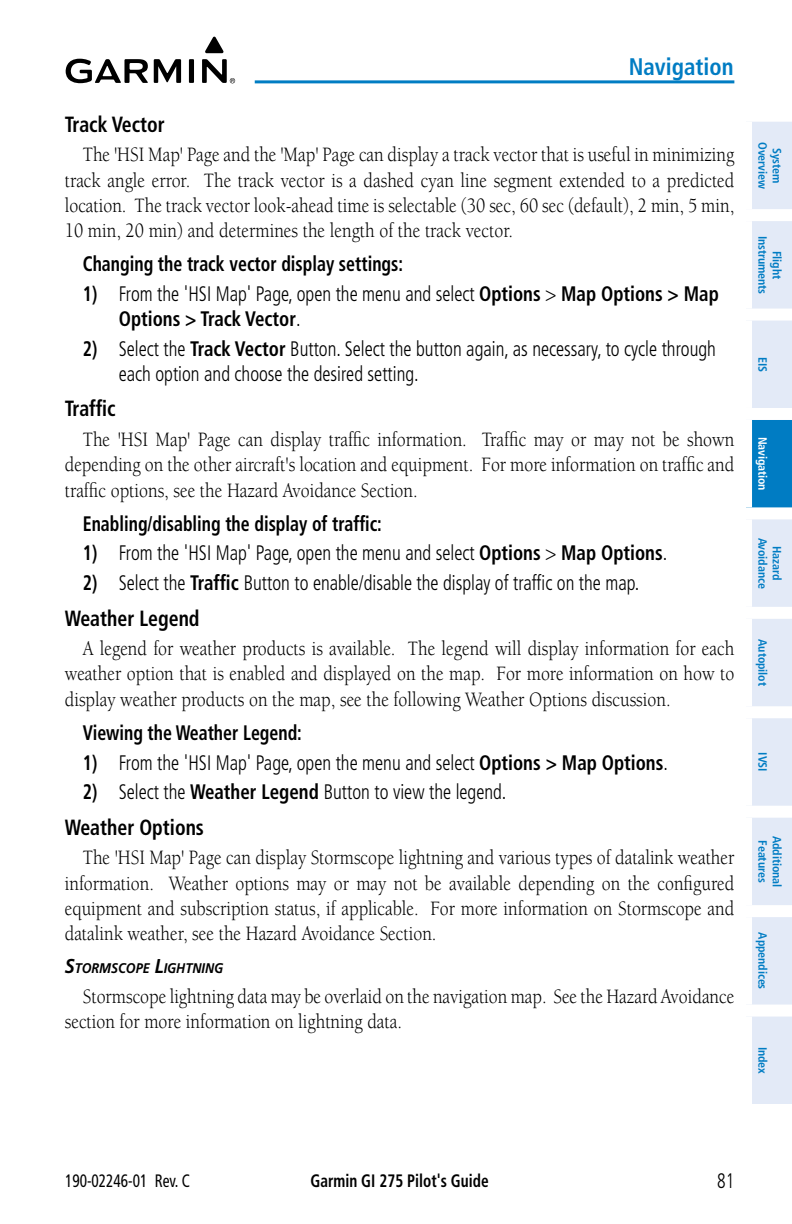
<style>
.page{position:relative;width:792px;height:1224px;background:#fff}
.page>*{position:absolute;margin:0;border:0;box-sizing:border-box;transform-origin:0 0}
.t1{font:700 condensed 24px "Frutiger";color:#007cc3;scale:.95 1}
.Heading_3_CRG{font:700 condensed 22px "Frutiger";color:#000;scale:.9 1}
.Text_3_CRG{font:21px/25.2px "Berkeley";color:#000;text-align:justify;scale:.85 1}
.Procedure_CRG{font:300 condensed 21px/25.2px "Frutiger";color:#000;scale:.9 1}
.Text_4_CRG{font:21px/25.2px "Berkeley";color:#000;scale:.85 1}
.Procedure_Head_CRG{font:700 condensed 21px "Frutiger";color:#000;scale:.85 1}
.Procedure_CRG-2{font:700 condensed 21px/25.2px "Frutiger";color:#000;scale:.85 1}
.Procedure_CRG-3{font:300 condensed 21px "Frutiger";color:#000;scale:.85 1}
.t2{font:700 condensed 18px "Frutiger";color:#000;scale:.85 1}
.t3{font:condensed 18px "Frutiger";color:#000;scale:.85 1}
.Heading_4_CRG{font:italic 700 14px "Frutiger";color:#000;scale:.9 1}
.t4{font:700 condensed 12px/14.4px "Frutiger";letter-spacing:-.01em;color:#007cc3;text-align:center}
.t5{font:700 condensed 12px "Frutiger";letter-spacing:-.01em;color:#fff}
.s1{font-weight:300}
.s2{font-weight:700}
.s3{font-size:20px}
</style>
<div class="page">
<div style="left:752px;top:122px;width:40px;height:982px;background:#e3eaf7"></div>
<div style="left:746px;top:414px;width:46px;height:99px;background:#007cc3"></div>
<div style="left:740px;top:209px;width:52px;height:12px;background:#fff"></div>
<div style="left:740px;top:309px;width:52px;height:12px;background:#fff"></div>
<div style="left:740px;top:408px;width:52px;height:12px;background:#fff"></div>
<div style="left:740px;top:420px;width:12px;height:87px;background:#fff"></div>
<div style="left:740px;top:507px;width:52px;height:12px;background:#fff"></div>
<div style="left:740px;top:607px;width:52px;height:12px;background:#fff"></div>
<div style="left:740px;top:706px;width:52px;height:12px;background:#fff"></div>
<div style="left:740px;top:806px;width:52px;height:12px;background:#fff"></div>
<div style="left:740px;top:905px;width:52px;height:12px;background:#fff"></div>
<div style="left:740px;top:1005px;width:52px;height:12px;background:#fff"></div>
<hr style="left:255px;top:80px;width:479px;height:3px;background:#007dc3">
<svg style="left:205px;top:37px;width:19px;height:16px"></svg>
<svg style="left:66px;top:59px;width:169px;height:24px"></svg>
<p class="t1" style="left:629px;top:52px;width:112px">Navigation</p>
<p class="Heading_3_CRG" style="left:65px;top:111px;width:113px">Track Vector</p>
<p class="Text_3_CRG" style="left:65px;top:143px;width:789px;text-indent:18px">The 'HSI Map' Page and the 'Map' Page can display a track vector that is useful in minimizing track angle error. The track vector is a dashed cyan line segment extended to a predicted location. The track vector look-ahead time is selectable (30 sec, 60 sec (default), 2 min, 5 min, 10 min, 20 min) and determines the length of the track vector.</p>
<p class="Procedure_Head_CRG" style="left:83px;top:251px;width:378px">Changing the track vector display settings:</p>
<p class="Procedure_CRG-2" style="left:119px;top:281px;width:708px;text-indent:-36px">1) <span class="s1">From the 'HSI Map' Page, open the menu and select</span> Options <span class="s1">&gt;</span> Map Options &gt; Map<br>Options &gt; Track Vector<span class="s1">.</span></p>
<p class="Procedure_CRG" style="left:119px;top:336px;width:665px;text-indent:-36px"><span class="s2">2)</span> Select the <span class="s2">Track Vector</span> Button. Select the button again, as necessary, to cycle through each option and choose the desired setting.</p>
<p class="Heading_3_CRG" style="left:65px;top:396px;width:58px">Traffic</p>
<p class="Text_3_CRG" style="left:65px;top:427px;width:789px;text-indent:18px">The 'HSI Map' Page can display traffic information. Traffic may or may not be shown depending on the other aircraft's location and equipment. For more information on traffic and traffic options, see the Hazard Avoidance Section.</p>
<p class="Procedure_Head_CRG" style="left:83px;top:511px;width:353px">Enabling/disabling the display of traffic:</p>
<p class="Procedure_CRG" style="left:83px;top:541px;width:651px"><span class="s2">1)</span> From the 'HSI Map' Page, open the menu and select <span class="s2">Options</span> &gt; <span class="s2">Map Options</span>.</p>
<p class="Procedure_CRG" style="left:83px;top:571px;width:620px"><span class="s2">2)</span> Select the <span class="s2">Traffic</span> Button to enable/disable the display of traffic on the map.</p>
<p class="Heading_3_CRG" style="left:65px;top:605px;width:151px">Weather Legend</p>
<p class="Text_3_CRG" style="left:65px;top:636px;width:789px;text-indent:18px">A legend for weather products is available. The legend will display information for each weather option that is enabled and displayed on the map. For more information on how to display weather products on the map, see the following Weather Options discussion.</p>
<p class="Procedure_Head_CRG" style="left:83px;top:720px;width:259px">Viewing the Weather Legend:</p>
<p class="Procedure_CRG" style="left:83px;top:750px;width:652px"><span class="s2">1)</span> From the 'HSI Map' Page, open the menu and select <span class="s2">Options &gt; Map Options</span>.</p>
<p class="Procedure_CRG" style="left:83px;top:780px;width:472px"><span class="s2">2)</span> Select the <span class="s2">Weather Legend</span> Button to view the legend.</p>
<p class="Heading_3_CRG" style="left:65px;top:814px;width:156px">Weather Options</p>
<p class="Text_3_CRG" style="left:65px;top:846px;width:789px;text-indent:18px">The 'HSI Map' Page can display Stormscope lightning and various types of datalink weather information. Weather options may or may not be available depending on the configured equipment and subscription status, if applicable. For more information on Stormscope and datalink weather, see the Hazard Avoidance Section.</p>
<p class="Heading_4_CRG" style="left:65px;top:960px;width:50px"><span class="s3">S</span>TORMSCO</p>
<p class="Heading_4_CRG" style="left:136px;top:960px;width:99px">PE <span class="s3">L</span>IGHTNING</p>
<p class="Text_4_CRG" style="left:65px;top:984px;width:789px;text-indent:18px">Stormscope lightning data may be overlaid on the navigation map. See the Hazard Avoidance section for more information on lightning data.</p>
<p class="t4" style="left:784px;top:142px;width:48px;rotate:90deg">System<br>Overview</p>
<p class="t4" style="left:784px;top:236px;width:60px;rotate:90deg">Flight<br>Instruments</p>
<p class="t4" style="left:770px;top:357px;width:17px;rotate:90deg">EIS</p>
<p class="t5" style="left:770px;top:437px;width:56px;rotate:90deg">Navigation</p>
<p class="t4" style="left:784px;top:538px;width:53px;rotate:90deg">Hazard<br>Avoidance</p>
<p class="t4" style="left:770px;top:639px;width:48px;rotate:90deg">Autopilot</p>
<p class="t4" style="left:770px;top:752px;width:21px;rotate:90deg">IVSI</p>
<p class="t4" style="left:784px;top:836px;width:53px;rotate:90deg">Additional<br>Features</p>
<p class="t4" style="left:770px;top:932px;width:58px;rotate:90deg">Appendices</p>
<p class="t4" style="left:770px;top:1047px;width:29px;rotate:90deg">Index</p>
<p class="t3" style="left:65px;top:1171px;width:149px">190-02246-01 Rev. C</p>
<p class="t2" style="left:311px;top:1171px;width:211px">Garmin GI 275 Pilot's Guide</p>
<p class="Procedure_CRG-3" style="left:717px;top:1169px;width:22px">81</p>
</div>
